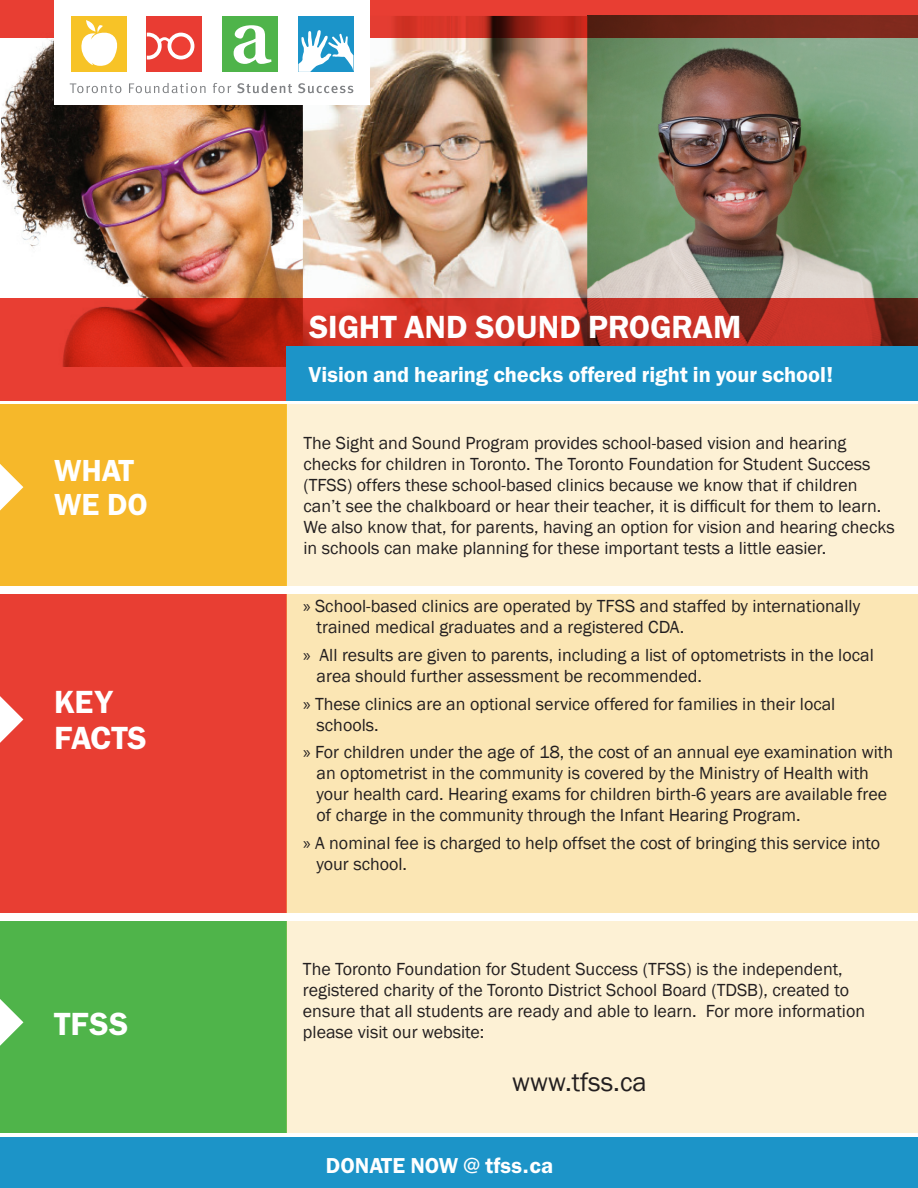
<style>
.page{position:relative;width:918px;height:1188px;background:#fff}
.page>*{position:absolute;margin:0;border:0;box-sizing:border-box;transform-origin:0 0}
.t1{font:600 30px "Franklin SB";color:#fff}
.t2{font:600 30px/36px "Franklin SB";letter-spacing:-.02em;color:#fff}
.t3{font:600 28.5px/34.2px "Franklin SB";color:#fff}
.t4{font:27px "Franklin Gothic";color:#231f20}
.t5{font:600 20.25px "Franklin SB";color:#fff}
.t6{font:18px/21px "Franklin Gothic";color:#231f20}
.t7{font:18px "Myriad Pro";color:#231f20}
.s1{font-family:"Myriad Pro"}
</style>
<div class="page">
<img style="left:1px;top:38px;width:302px;height:260px">
<img style="left:587px;top:38px;width:331px;height:260px">
<img style="left:303px;top:38px;width:284px;height:260px">
<svg style="left:0;top:298px;width:918px;height:103px;background:#c22e23"></svg>
<div style="left:0;top:404px;width:287px;height:182px;background:#f6b82a"></div>
<div style="left:0;top:921px;width:287px;height:211px;background:#4fb44a"></div>
<div style="left:1px;top:594px;width:286px;height:318px;background:#e83e33"></div>
<div style="left:287px;top:404px;width:631px;height:182px;background:#fdf1d5"></div>
<div style="left:287px;top:921px;width:631px;height:211px;background:#fdf1d5"></div>
<div style="left:287px;top:594px;width:631px;height:318px;background:#fbe6b4"></div>
<div style="left:287px;top:346px;width:631px;height:55px;background:#1c94c8"></div>
<svg style="left:0;top:1px;width:918px;height:37px;background:#b53226"></svg>
<div style="left:54px;top:0;width:315px;height:104px;background:#fff"></div>
<div style="left:147px;top:17px;width:55px;height:55px;background:#e93c33"></div>
<svg style="left:70px;top:83px;width:161px;height:10px"></svg>
<svg style="left:237px;top:83px;width:116px;height:10px"></svg>
<div style="left:71px;top:17px;width:55px;height:55px;background:#f7c327"></div>
<svg style="left:81px;top:20px;width:37px;height:46px"></svg>
<div style="left:223px;top:17px;width:55px;height:55px;background:#4fb44a"></div>
<svg style="left:234px;top:25px;width:38px;height:39px"></svg>
<div style="left:298px;top:17px;width:55px;height:55px;background:#1b94c9"></div>
<svg style="left:147px;top:33px;width:47px;height:27px"></svg>
<div style="left:171px;top:36px;width:20px;height:20px;background:#ee3f34;border-radius:50%"></div>
<svg style="left:298px;top:30px;width:55px;height:42px"></svg>
<svg style="left:0;top:464px;width:23px;height:47px"></svg>
<svg style="left:0;top:696px;width:23px;height:47px"></svg>
<svg style="left:0;top:999px;width:23px;height:47px"></svg>
<div style="left:0;top:1137px;width:918px;height:51px;background:#1c94c8"></div>
<h2 class="t3" style="left:54px;top:454px;width:95px">What we do</h2>
<h1 class="t2" style="left:54px;top:684px;width:94px">key facts</h1>
<h1 class="t1" style="left:54px;top:1006px;width:20px">TFSS</h1>
<h1 class="t1" style="left:308px;top:310px;width:434px">sight and sound PROG RAM</h1>
<p class="t5" style="left:308px;top:363px;width:526px">Vision and hearing checks offered right in your school!</p>
<p class="t6" style="left:303px;top:433px;width:593px">The Sight and Sound Program provides school-based vision and hearing checks for children in Toronto. The Toronto Foundation for Student Success (TFSS) offers these school-based clinics because we know that if children<br>can t’ see the chalkboard or hear their teacher isit, difficult for them to learn.<br>We also know that, for parents, having an option for vision and hearing checks in schools can make planning for these important tests a little easier.</p>
<p class="t6" style="left:317px;top:596px;width:545px;text-indent:-14px"><span class="s1">»</span> School-based clinics are operated by TFSS and staffed by internationally trained medical graduates and a registered CDA.</p>
<p class="t6" style="left:320px;top:645px;width:556px">All results are given to parents, including a list of optometrists in the local</p>
<p class="t7" style="left:303px;top:644px;width:9px">»</p>
<p class="t6" style="left:303px;top:662px;width:534px;line-height:27.8px;text-indent:14px">area should further assessment be recommended.<br><span class="s1">»</span> These clinics are an optional service offered for families in their local</p>
<p class="t6" style="left:303px;top:711px;width:592px;line-height:27.8px;text-indent:14px">schools.<br><span class="s1">»</span> For children under the age of 18, the cost of an annual eye examination with</p>
<p class="t6" style="left:317px;top:763px;width:572px">an optometrist in the community is covered by the Ministry of Health with your health card. Hearing exams for children birth-6 years are available free of charge in the community through the Infant Hearing Program.</p>
<p class="t6" style="left:317px;top:833px;width:565px;text-indent:-14px"><span class="s1">»</span> A nominal fee is charged to help offset the cost of bringing this service into your school.</p>
<p class="t6" style="left:303px;top:959px;width:541px">The Toronto Foundation for Student Success (TFSS) is the independent,</p>
<p class="t6" style="left:303px;top:980px;width:548px">registered charity of the Toronto District School Board (TDSB ,) created to</p>
<p class="t6" style="left:706px;top:1001px;width:161px">For more information</p>
<p class="t6" style="left:303px;top:1001px;width:395px">ensure that all students are ready and able to learn. please visit our website:</p>
<h3 class="t4" style="left:512px;top:1066px;width:136px">www.tfss.ca</h3>
<p class="t5" style="left:326px;top:1153px;width:229px">Donate now @ tfss.ca</p>
</div>
